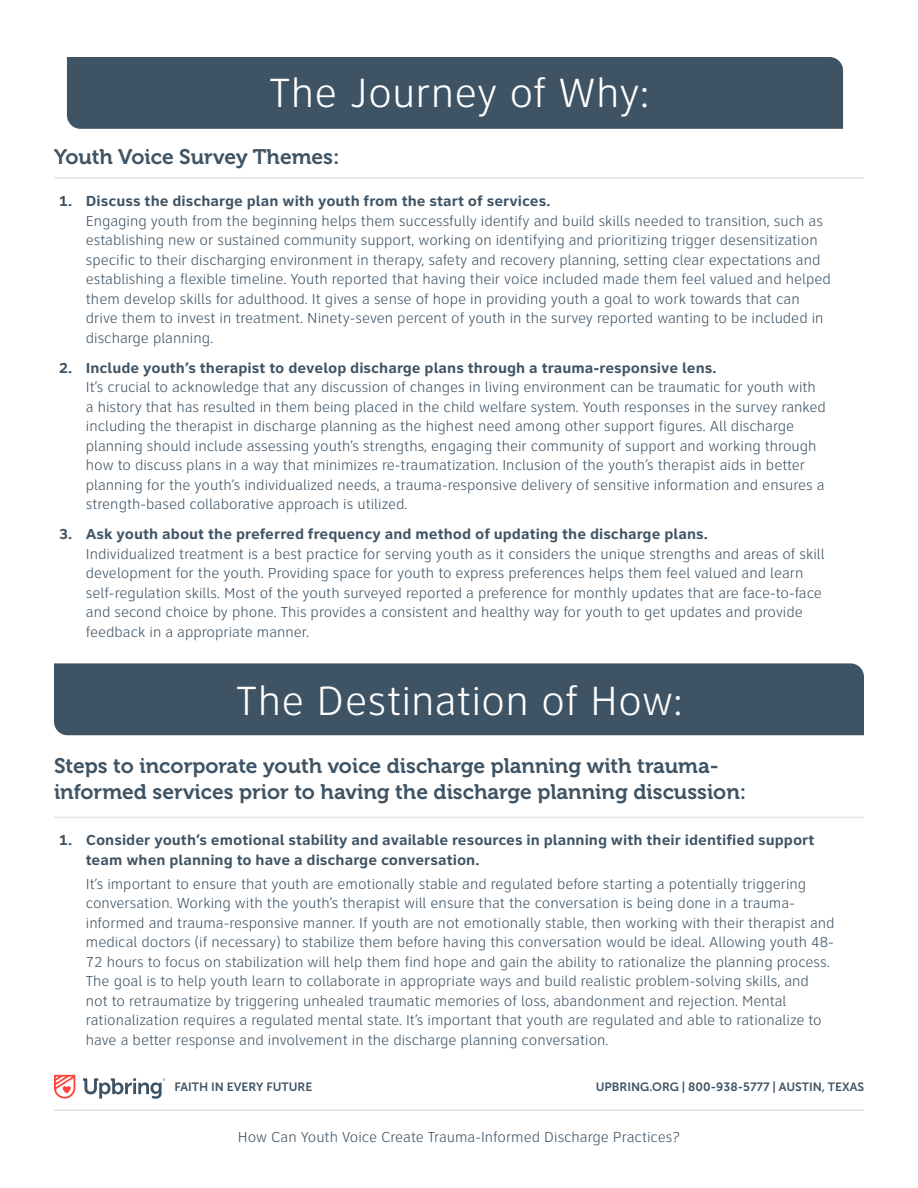
<style>
.page{position:relative;width:918px;height:1188px;background:#fff}
.page>*{position:absolute;margin:0;border:0;box-sizing:border-box;transform-origin:0 0}
.subhead{font:300 42.3px "Clearview Text";color:#fff}
.body{font:21px/25.2px "Museo 700";color:#3e5364}
.t1{font:300 15px/19.5px "Clearview Text";color:#3e5364}
.t2{font:700 15px/19.5px "Clearview Text";color:#3e5364}
.t3{font:12px "Museo Sans 700";color:#3e5364}
.s1{font-weight:700}
</style>
<div class="page">
<svg style="left:54px;top:1075px;width:21px;height:23px"></svg>
<svg style="left:83px;top:1078px;width:82px;height:20px"></svg>
<hr style="left:54px;top:1110px;width:810px;height:1px;background:#d1d2d4">
<div style="left:67px;top:57px;width:776px;height:72px;background:#3e5364"></div>
<div style="left:54px;top:663px;width:810px;height:72px;background:#3e5364"></div>
<hr style="left:54px;top:177px;width:810px;height:2px;background:#e4e5e7">
<hr style="left:54px;top:817px;width:810px;height:1px;background:#e4e5e7">
<p class="subhead" style="left:269px;top:70px;width:381px">The Journey of Why:</p>
<p class="body" style="left:54px;top:144px;width:287px">Youth Voice Survey Themes:</p>
<p class="t1" style="left:86px;top:192px;width:747px;text-indent:-27px"><span class="s1">1. Discuss the discharge plan with youth from the start of services.<br></span>Engaging youth from the beginning helps them successfully identify and build skills needed to transition, such as establishing new or sustained community support, working on identifying and prioritizing trigger desensitization specific to their discharging environment in therapy, safety and recovery planning, setting clear expectations and establishing a flexible timeline. Youth reported that having their voice included made them feel valued and helped them develop skills for adulthood. It gives a sense of hope in providing youth a goal to work towards that can drive them to invest in treatment. Ninety-seven percent of youth in the survey reported wanting to be included in discharge planning.</p>
<p class="t1" style="left:86px;top:358px;width:741px;text-indent:-27px"><span class="s1">2. Include youth’s therapist to develop discharge plans through a trauma-responsive lens.<br></span>It’s crucial to acknowledge that any discussion of changes in living environment can be traumatic for youth with a history that has resulted in them being placed in the child welfare system. Youth responses in the survey ranked including the therapist in discharge planning as the highest need among other support figures. All discharge planning should include assessing youth’s strengths, engaging their community of support and working through how to discuss plans in a way that minimizes re-traumatization. Inclusion of the youth’s therapist aids in better planning for the youth’s individualized needs, a trauma-responsive delivery of sensitive information and ensures a strength-based collaborative approach is utilized.</p>
<p class="t1" style="left:86px;top:525px;width:740px;text-indent:-27px"><span class="s1">3. Ask youth about the preferred frequency and method of updating the discharge plans.<br></span>Individualized treatment is a best practice for serving youth as it considers the unique strengths and areas of skill development for the youth. Providing space for youth to express preferences helps them feel valued and learn self-regulation skills. Most of the youth surveyed reported a preference for monthly updates that are face-to-face and second choice by phone. This provides a consistent and healthy way for youth to get updates and provide feedback in a appropriate manner.</p>
<p class="subhead" style="left:236px;top:678px;width:447px">The Destination of How:</p>
<p class="body" style="left:54px;top:754px;width:694px">Steps to incorporate youth voice discharge planning with trauma&shy;informed services prior to having the discharge planning discussion:</p>
<p class="t2" style="left:86px;top:831px;width:730px;text-indent:-27px">1. Consider youth’s emotional stability and available resources in planning with their identified support team when planning to have a discharge conversation.</p>
<p class="t1" style="left:86px;top:874px;width:750px">It’s important to ensure that youth are emotionally stable and regulated before starting a potentially triggering conversation. Working with the youth’s therapist will ensure that the conversation is being done in a trauma&shy;informed and trauma-responsive manner. If youth are not emotionally stable, then working with their therapist and medical doctors (if necessary) to stabilize them before having this conversation would be ideal. Allowing youth 48- 72 hours to focus on stabilization will help them find hope and gain the ability to rationalize the planning process.<br>The goal is to help youth learn to collaborate in appropriate ways and build realistic problem-solving skills, and not to retraumatize by triggering unhealed traumatic memories of loss, abandonment and rejection. Mental rationalization requires a regulated mental state. It’s important that youth are regulated and able to rationalize to have a better response and involvement in the discharge planning conversation.</p>
<p class="t3" style="left:174px;top:1081px;width:139px">FAITH IN EVERY FUTURE</p>
<p class="t3" style="left:596px;top:1081px;width:270px">UPBRING.ORG | 800-938-5777 | AUSTIN, TEXAS</p>
<p class="t1" style="left:238px;top:1127px;width:444px">How Can Youth Voice Create Trauma-Informed Discharge Practices?</p>
</div>
